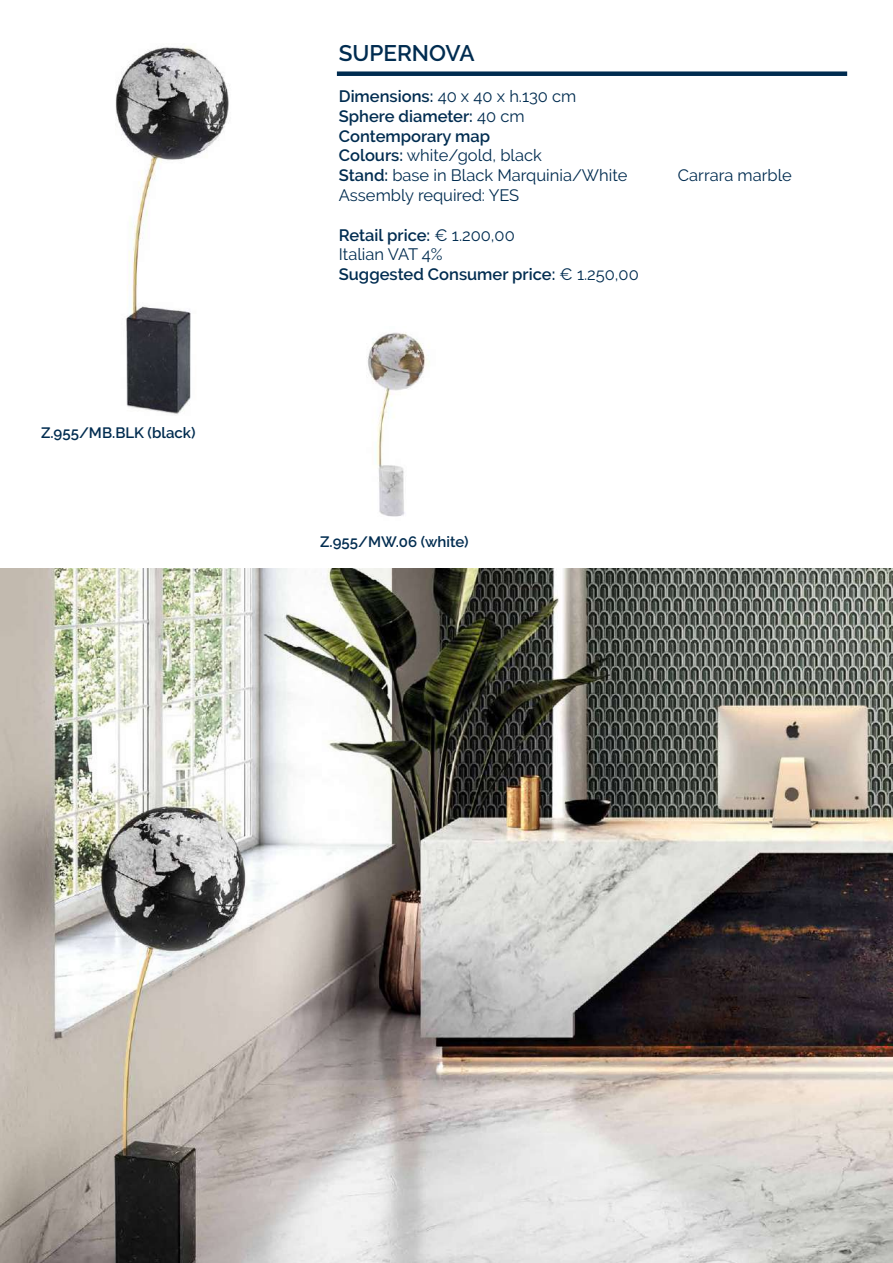
<style>
.page{position:relative;width:893px;height:1263px;background:#fff}
.page>*{position:absolute;margin:0;border:0;box-sizing:border-box;transform-origin:0 0}
.t1{font:600 22.5px "Raleway";color:#002c50}
.t2{font:16.5px/19.8px "Raleway";color:#002c50}
.t3{font:600 16.5px/19.8px "Raleway";color:#002c50}
.t4{font:600 15px "Raleway";color:#002c50}
.s1{font-weight:600}
.s2{font-weight:400}
</style>
<div class="page">
<img style="left:115px;top:46px;width:114px;height:368px">
<div style="left:337px;top:71px;width:510px;height:5px;background:#002c50"></div>
<img style="left:367px;top:332px;width:63px;height:185px">
<img style="left:0;top:568px;width:893px;height:695px">
<p class="t4" style="left:41px;top:424px;width:156px">Z.955/MB.BLK (black)</p>
<h1 class="t1" style="left:339px;top:40px;width:137px">SUPERNOVA</h1>
<p class="t2" style="left:339px;top:86px;width:290px"><span class="s1">Dimensions:</span> 40 x 40 x h.130 cm<br><span class="s1">Sphere diameter:</span> 40 cm<br><span class="s1">Contemporary map<br>Colours:</span> white/gold, black<br><span class="s1">Stand:</span> base in Black Marquinia/White</p>
<p class="t2" style="left:339px;top:185px;width:182px">Assembly required: YES</p>
<p class="t3" style="left:339px;top:225px;width:301px">Retail price: <span class="s2">€ 1.200,00<br>Italian VAT 4%<br></span>Suggested Consumer price: <span class="s2">€ 1.250,00</span></p>
<p class="t2" style="left:678px;top:165px;width:115px">Carrara marble</p>
<p class="t4" style="left:320px;top:533px;width:150px">Z.955/MW.06 (white)</p>
</div>
